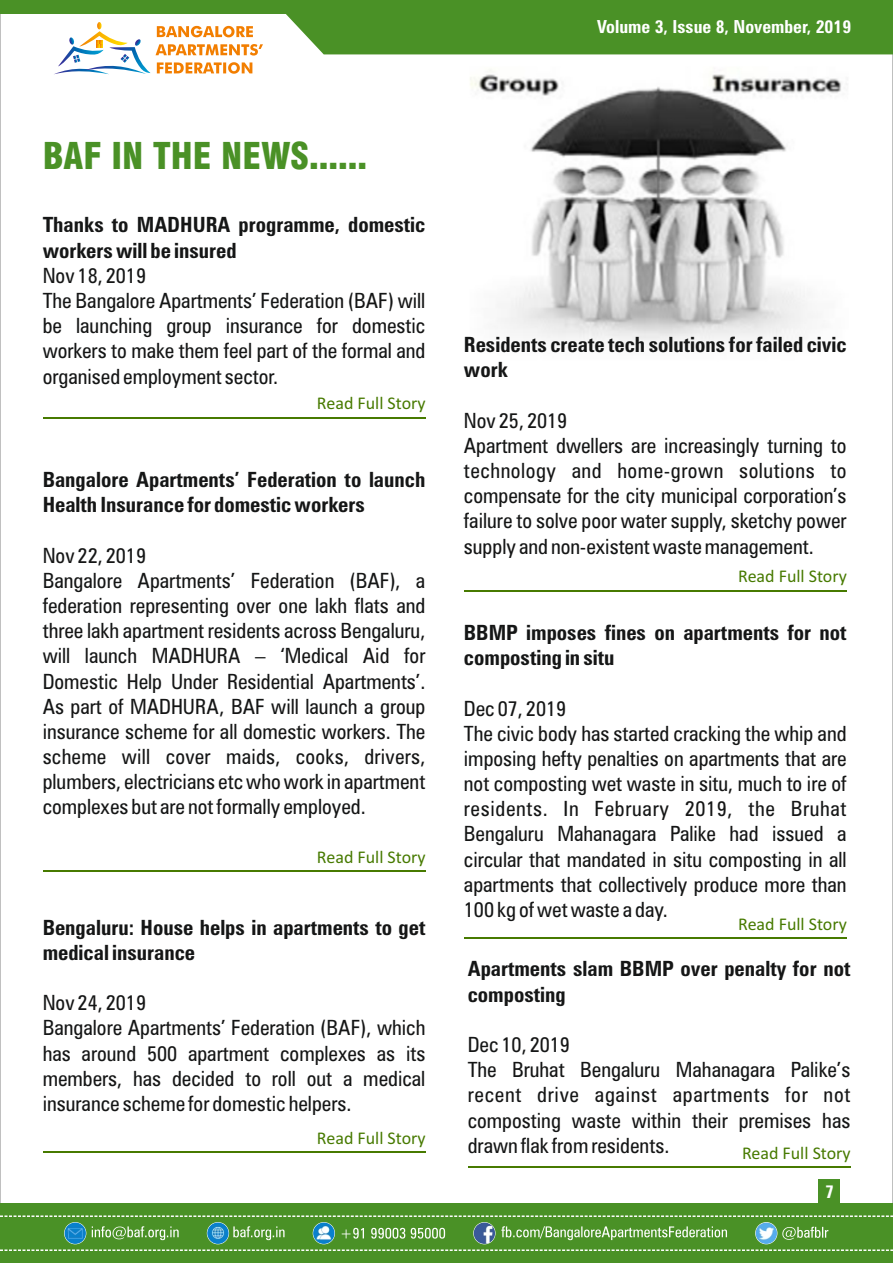
<style>
.page{position:relative;width:893px;height:1263px;background:#fff}
.page>*{position:absolute;margin:0;border:0;box-sizing:border-box;transform-origin:0 0}
.t1{font:900 condensed 36px "Swiss 721 BT";color:#4a9126}
.t2{font:condensed 21px/25.2px "Zurich BT";color:#151616}
.t3{font:700 condensed 21px/25.2px "Zurich BT";color:#151616}
.t4{font:18px "Calibri";color:#477a00}
.t5{font:700 condensed 18px "Zurich BT";color:#fff}
</style>
<div class="page">
<div style="left:286px;top:14px;width:607px;height:40px;background:#4a9126"></div>
<div style="left:0;top:0;width:893px;height:14px;background:#4a9126"></div>
<svg style="left:54px;top:22px;width:209px;height:52px"></svg>
<hr style="left:43px;top:417px;width:382px;height:1px;background:#477a00">
<hr style="left:43px;top:870px;width:382px;height:2px;background:#477a00">
<hr style="left:43px;top:1151px;width:382px;height:2px;background:#477a00">
<hr style="left:464px;top:590px;width:383px;height:1px;background:#477a00">
<img style="left:470px;top:69px;width:377px;height:277px">
<hr style="left:464px;top:937px;width:383px;height:2px;background:#477a00">
<hr style="left:468px;top:1166px;width:382px;height:2px;background:#477a00">
<div style="left:818px;top:1179px;width:22px;height:26px;background:#4a9126"></div>
<div style="left:0;top:1203px;width:893px;height:60px;background:#4a9126"></div>
<svg style="left:782px;top:1227px;width:46px;height:13px"></svg>
<div style="left:755px;top:1222px;width:22px;height:22px;border:1px solid #fff;border-radius:50%"></div>
<img style="left:756px;top:1222px;width:21px;height:22px;border-radius:50%">
<svg style="left:501px;top:1226px;width:226px;height:14px"></svg>
<div style="left:473px;top:1222px;width:22px;height:22px;border:1px solid #fff;border-radius:50%"></div>
<img style="left:474px;top:1222px;width:21px;height:22px;border-radius:50%">
<svg style="left:233px;top:1226px;width:52px;height:14px"></svg>
<img style="left:207px;top:1222px;width:22px;height:22px;border-radius:50%">
<svg style="left:342px;top:1228px;width:103px;height:10px"></svg>
<div style="left:313px;top:1222px;width:22px;height:22px;border:1px solid #fff;border-radius:50%"></div>
<img style="left:313px;top:1222px;width:21px;height:22px;border-radius:50%">
<div style="left:64px;top:1222px;width:22px;height:22px;border:1px solid #fff;border-radius:50%"></div>
<img style="left:65px;top:1222px;width:21px;height:22px;border-radius:50%">
<svg style="left:92px;top:1226px;width:87px;height:14px"></svg>
<svg style="left:0;top:1215px;width:893px;height:2px"></svg>
<svg style="left:0;top:1249px;width:893px;height:2px"></svg>
<p class="t5" style="left:597px;top:19px;width:256px">Volume 3, Issue 8, November, 2019</p>
<h1 class="t1" style="left:43px;top:142px;width:326px">BAF IN THE NEWS......</h1>
<p class="t3" style="left:43px;top:214px;width:384px">Thanks to MADHURA programme, domestic workers will be insured</p>
<p class="t2" style="left:43px;top:265px;width:384px">Nov 18, 2019<br>The Bangalore Apartments’ Federation (BAF) will be launching group insurance for domestic workers to make them feel part of the formal and organised employment sector.</p>
<p class="t4" style="left:317px;top:396px;width:110px">Read Full Story</p>
<p class="t3" style="left:43px;top:469px;width:384px">Bangalore Apartments’ Federation to launch<br>Health Insurance for domestic workers</p>
<p class="t2" style="left:43px;top:545px;width:384px">Nov 22, 2019<br>Bangalore Apartments’ Federation (BAF), a federation representing over one lakh flats and three lakh apartment residents across Bengaluru, will launch MADHURA – ‘Medical Aid for Domestic Help Under Residential Apartments’.<br>As part of MADHURA, BAF will launch a group insurance scheme for all domestic workers. The scheme will cover maids, cooks, drivers, plumbers, electricians etc who work in apartment complexes but are not formally employed.</p>
<p class="t4" style="left:317px;top:849px;width:110px">Read Full Story</p>
<p class="t3" style="left:43px;top:917px;width:384px">Bengaluru: House helps in apartments to get medical insurance</p>
<p class="t2" style="left:43px;top:992px;width:384px">Nov 24, 2019<br>Bangalore Apartments’ Federation (BAF), which has around 500 apartment complexes as its members, has decided to roll out a medical insurance scheme for domestic helpers.</p>
<p class="t4" style="left:317px;top:1130px;width:110px">Read Full Story</p>
<p class="t3" style="left:464px;top:334px;width:384px">Residents create tech solutions for failed civic work</p>
<p class="t2" style="left:464px;top:410px;width:384px">Nov 25, 2019<br>Apartment dwellers are increasingly turning to technology and home-grown solutions to compensate for the city municipal corporation’s failure to solve poor water supply, sketchy power supply and non-existent waste management.</p>
<p class="t4" style="left:738px;top:569px;width:110px">Read Full Story</p>
<p class="t3" style="left:464px;top:622px;width:384px">BBMP imposes fines on apartments for not composting in situ</p>
<p class="t2" style="left:464px;top:697px;width:384px">Dec 07, 2019<br>The civic body has started cracking the whip and imposing hefty penalties on apartments that are not composting wet waste in situ, much to ire of residents. In February 2019, the Bruhat Bengaluru Mahanagara Palike had issued a circular that mandated in situ composting in all apartments that collectively produce more than 100 kg of wet waste a day.</p>
<p class="t4" style="left:738px;top:917px;width:110px">Read Full Story</p>
<p class="t3" style="left:468px;top:958px;width:384px">Apartments slam BBMP over penalty for not composting</p>
<p class="t2" style="left:468px;top:1034px;width:384px">Dec 10, 2019<br>The Bruhat Bengaluru Mahanagara Palike’s recent drive against apartments for not composting waste within their premises has drawn flak from residents.</p>
<p class="t5" style="left:825px;top:1184px;width:10px">7</p>
<p class="t4" style="left:742px;top:1145px;width:110px">Read Full Story</p>
</div>
